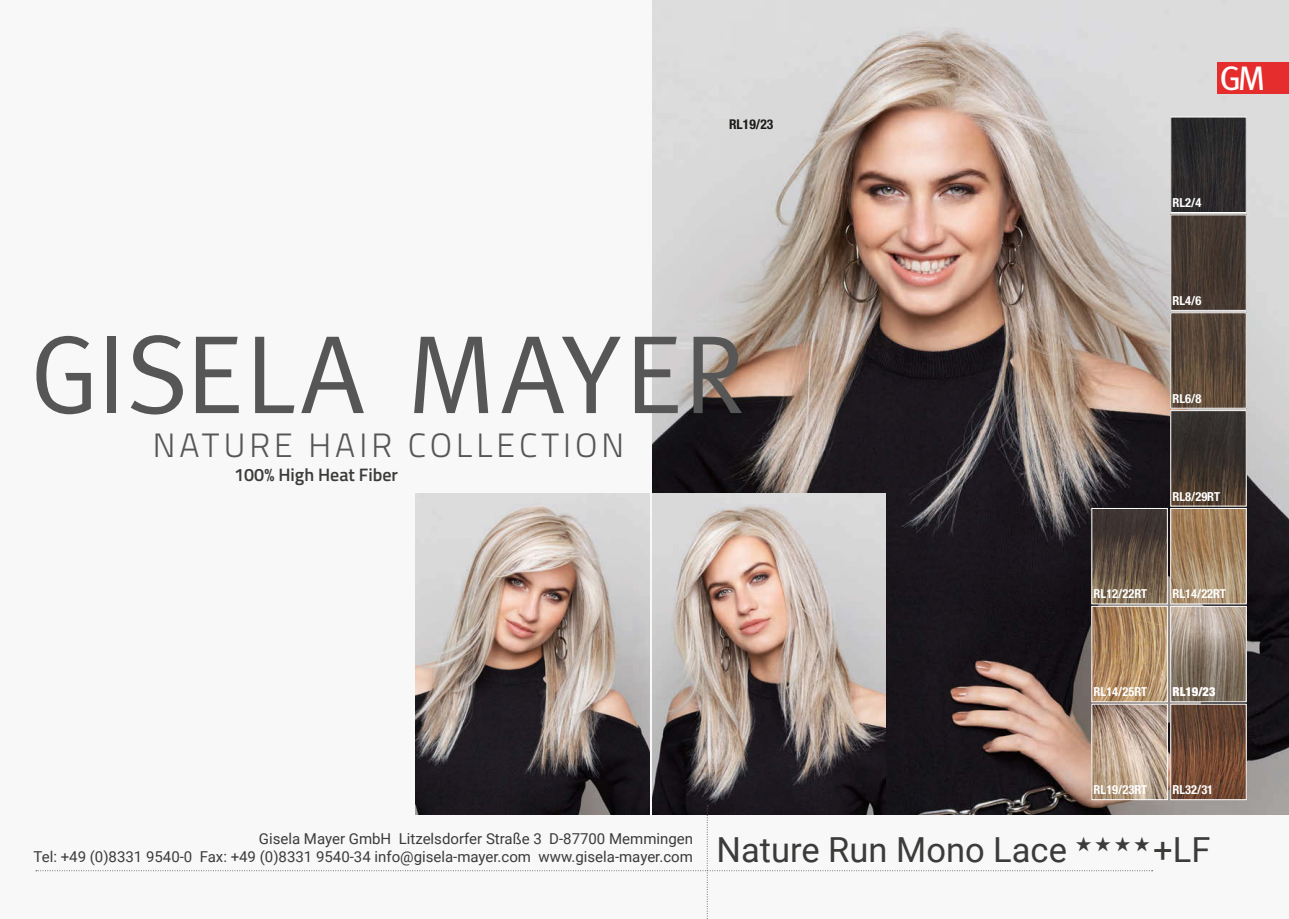
<style>
.page{position:relative;width:1289px;height:919px;background:#fff}
.page>*{position:absolute;margin:0;border:0;box-sizing:border-box;transform-origin:0 0}
.t1{font:111.15px "Meta Plus Caps";letter-spacing:.015em;color:#565656}
.t2{font:34.5px "Roboto";color:#3b3b3a}
.t3{font:34.05px "Meta Plus Book Caps";color:#fff}
.t4{font:300 33.75px "Titillium Web";letter-spacing:.12em;color:#565656}
.t5{font:600 18px "Titillium Web";color:#3b3b3a}
.t6{font:15px/18px "Roboto";color:#3b3b3a;text-align:right}
.t7{font:700 condensed 13.5px "Helvetica Neue LT Pro";color:#1a1a18}
.t8{font:700 condensed 12.45px "Helvetica Neue LT Pro";color:#fff}
.t9{font:900 condensed 12.45px "Helvetica Neue LT Pro";color:#fff}
</style>
<div class="page">
<div style="left:0;top:0;width:1288px;height:918px;background:#f8f8f8"></div>
<img style="left:652px;top:0;width:636px;height:814px">
<img style="left:1172px;top:119px;width:72px;height:92px">
<div style="left:1170px;top:117px;width:76px;height:96px;border:1px solid #fff"></div>
<img style="left:1172px;top:217px;width:72px;height:91px">
<img style="left:1172px;top:412px;width:72px;height:92px">
<div style="left:1170px;top:410px;width:76px;height:96px;border:1px solid #fff"></div>
<img style="left:1093px;top:608px;width:72px;height:92px">
<div style="left:1091px;top:606px;width:76px;height:96px;border:1px solid #fff"></div>
<img style="left:1093px;top:706px;width:72px;height:91px">
<div style="left:1091px;top:704px;width:76px;height:95px;border:1px solid #fff"></div>
<img style="left:1172px;top:510px;width:72px;height:92px">
<div style="left:1170px;top:508px;width:76px;height:96px;border:1px solid #fff"></div>
<img style="left:1172px;top:608px;width:72px;height:92px">
<div style="left:1170px;top:606px;width:76px;height:96px;border:1px solid #fff"></div>
<img style="left:1172px;top:706px;width:72px;height:91px">
<div style="left:1170px;top:704px;width:76px;height:95px;border:1px solid #fff"></div>
<div style="left:1217px;top:62px;width:71px;height:32px;background:#e62d2d"></div>
<img style="left:652px;top:494px;width:233px;height:311px">
<img style="left:416px;top:494px;width:233px;height:311px">
<svg style="left:36px;top:805px;width:1116px;height:114px"></svg>
<img style="left:1172px;top:314px;width:72px;height:92px">
<div style="left:1170px;top:312px;width:76px;height:96px;border:1px solid #fff"></div>
<img style="left:1093px;top:510px;width:72px;height:92px">
<div style="left:1091px;top:508px;width:76px;height:96px;border:1px solid #fff"></div>
<p class="t7" style="left:729px;top:116px;width:46px">RL19/23</p>
<h1 class="t1" style="left:30px;top:310px;width:717px">GISELA MAYER</h1>
<h3 class="t4" style="left:153px;top:420px;width:473px">NATURE HAIR COLLECTION</h3>
<p class="t5" style="left:234px;top:461px;width:165px">100% High Heat Fiber</p>
<h3 class="t3" style="left:1219px;top:58px;width:47px">GM</h3>
<p class="t8" style="left:1172px;top:195px;width:30px">RL2/4</p>
<p class="t8" style="left:1172px;top:293px;width:30px">RL4/6</p>
<p class="t8" style="left:1172px;top:391px;width:30px">RL6/8</p>
<p class="t8" style="left:1172px;top:488px;width:49px">RL8/29RT</p>
<p class="t8" style="left:1093px;top:586px;width:55px">RL12/22RT</p>
<p class="t8" style="left:1172px;top:586px;width:55px">RL14/22RT</p>
<p class="t8" style="left:1093px;top:684px;width:55px">RL14/25RT</p>
<p class="t9" style="left:1172px;top:684px;width:44px">RL19/23</p>
<p class="t8" style="left:1093px;top:782px;width:55px">RL19/23RT</p>
<p class="t8" style="left:1172px;top:782px;width:42px">RL32/31</p>
<p class="t6" style="left:34px;top:829px;width:661px">Gisela Mayer GmbH Litzelsdorfer Straße 3 D-87700 Memmingen<br>Tel: +49 (0)8331 9540-0 Fax: +49 (0)8331 9540-34 info@gisela-mayer.com www.gisela-mayer.com</p>
<h2 class="t2" style="left:716px;top:825px;width:495px">Nature Run Mono Lace ★★★★ +LF</h2>
</div>
